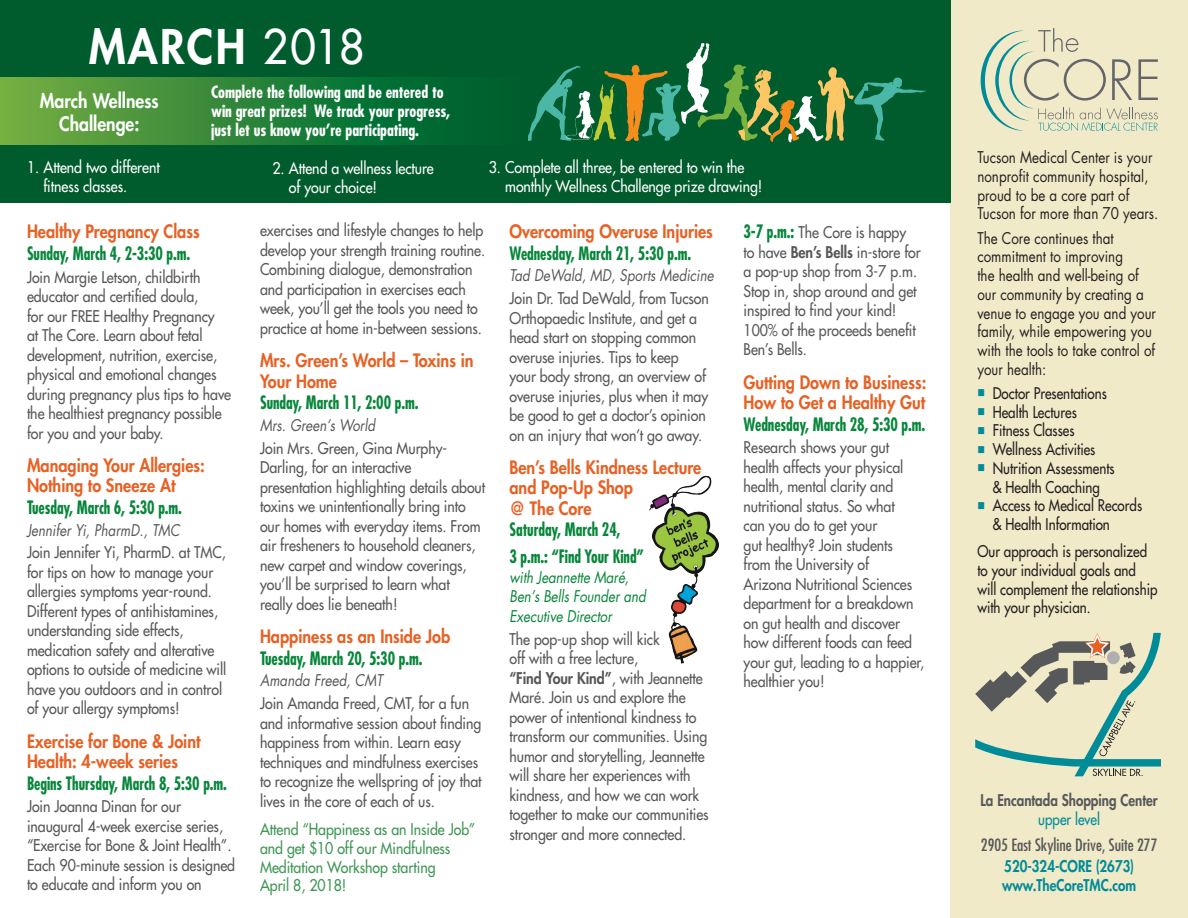
<style>
.page{position:relative;width:1188px;height:918px;background:#fff}
.page>*{position:absolute;margin:0;border:0;box-sizing:border-box;transform-origin:0 0}
.t1{font:800 46.5px "Futura";letter-spacing:.05em;color:#fff;scale:.95 1}
.Highlight_Bold_Descr{font:800 19.5px/22.5px "Futura";color:#fff;text-align:center;scale:.9 1}
.Highlight_Bold_Descr-2{font:800 18px/20.2px "Futura";color:#e86124;scale:.9 1}
.Event_Time{font:700 condensed 18px "Futura";letter-spacing:-.005em;color:#08863b;scale:.85 1}
.Description_of_Class{font:700 condensed 16.5px/18.8px "Futura";letter-spacing:-.005em;color:#fff;scale:.96 1}
.t2{font:condensed 16.5px "Futura";color:#57585a}
.Description_of_Class-2{font:15.75px/19.5px "Futura";letter-spacing:-.005em;color:#57585a;scale:.9 1}
.t3{font:15.75px/18.8px "Futura";color:#231f20;scale:.85 1}
.t4{font:15.75px/18.8px "Futura";color:#231f20;scale:.85 1}
.Description_of_Class-3{font:15.75px/18.8px "Futura";letter-spacing:-.005em;color:#fff;scale:.9 1}
.Description_of_Class-4{font:15.75px/18.8px "Futura";letter-spacing:-.005em;color:#409755;scale:.9 1}
.Presenter_s_NAME{font:italic 15.75px "Futura";color:#57585a;scale:.85 1}
.Event_Time-2{font:italic 15.75px/19.5px "Futura";letter-spacing:-.005em;color:#08863b;scale:.85 1}
.t5{font:800 15.75px/18.8px "Futura";color:#008b98;scale:.85 1}
.t6{font:800 15.75px/18.8px "Futura";color:#57585a;text-align:center;scale:.85 1}
.s1{font-weight:400}
.s2{font-weight:800}
.s3{font-weight:700;font-stretch:condensed;font-size:18px;color:#08863b}
.s4{color:#008b98}
.s5{font-weight:400;color:#008b98}
</style>
<div class="page">
<div style="left:950px;top:0;width:238px;height:918px;background:#f1eac8"></div>
<svg style="left:975px;top:633px;width:186px;height:143px"></svg>
<svg style="left:981px;top:28px;width:177px;height:103px"></svg>
<div style="left:0;top:0;width:950px;height:202px;background:#005b2d"></div>
<svg style="left:528px;top:43px;width:398px;height:99px"></svg>
<svg style="left:0;top:78px;width:453px;height:67px"></svg>
<img style="left:649px;top:475px;width:70px;height:189px">
<p class="t1" style="left:89px;top:17px;width:292px">MARCH <span class="s1">2018</span></p>
<p class="Highlight_Bold_Descr" style="left:40px;top:90px;width:134px">March Wellness<br>Challenge:</p>
<p class="Description_of_Class" style="left:211px;top:83px;width:251px">Complete the following and be entered to win great prizes! We track your progress, just let us know you’re participating.</p>
<p class="Description_of_Class-3" style="left:44px;top:158px;width:131px;text-indent:-16px">1. Attend two different fitness classes.</p>
<p class="Description_of_Class-3" style="left:289px;top:159px;width:163px;text-indent:-16px">2. Attend a wellness lecture of your choice!</p>
<p class="Description_of_Class-3" style="left:505px;top:158px;width:287px;text-indent:-16px">3. Complete all three, be entered to win the monthly Wellness Challenge prize drawing!</p>
<p class="Highlight_Bold_Descr-2" style="left:27px;top:221px;width:193px">Healthy Pregnancy Class</p>
<p class="Event_Time" style="left:27px;top:242px;width:194px">Sunday, March 4, 2-3:30 p.m.</p>
<p class="Description_of_Class-2" style="left:27px;top:267px;width:228px">Join Margie Letson, childbirth educator and certified doula,<br>for our FREE Healthy Pregnancy<br>at The Core. Learn about fetal development, nutrition, exercise, physical and emotional changes during pregnancy plus tips to have the healthiest pregnancy possible for you and your baby.</p>
<p class="Highlight_Bold_Descr-2" style="left:27px;top:455px;width:199px">Managing Your Allergies:<br>Nothing to Sneeze At</p>
<p class="Event_Time" style="left:27px;top:496px;width:184px">Tuesday, March 6, 5:30 p.m.</p>
<p class="Presenter_s_NAME" style="left:27px;top:520px;width:181px">Jennifer Yi, PharmD., TMC</p>
<p class="Description_of_Class-2" style="left:27px;top:543px;width:223px">Join Jennifer Yi, PharmD. at TMC, for tips on how to manage your allergies symptoms year-round.<br>Different types of antihistamines, understanding side effects, medication safety and alterative options to outside of medicine will have you outdoors and in control of your allergy symptoms!</p>
<p class="Highlight_Bold_Descr-2" style="left:27px;top:731px;width:194px">Exercise for Bone &amp; Joint<br>Health: 4-week series</p>
<p class="Event_Time" style="left:27px;top:772px;width:237px">Begins Thursday, March 8, 5:30 p.m.</p>
<p class="Description_of_Class-2" style="left:27px;top:797px;width:233px">Join Joanna Dinan for our inaugural 4-week exercise series, “Exercise for Bone &amp; Joint Health”.<br>Each 90-minute session is designed to educate and inform you on</p>
<p class="Description_of_Class-2" style="left:260px;top:221px;width:252px">exercises and lifestyle changes to help develop your strength training routine.<br>Combining dialogue, demonstration and participation in exercises each week, you’ll get the tools you need to practice at home in-between sessions.</p>
<p class="Highlight_Bold_Descr-2" style="left:260px;top:351px;width:239px">Mrs. Green’s World – Toxins in<br>Your Home</p>
<p class="Event_Time" style="left:260px;top:391px;width:188px">Sunday, March 11, 2:00 p.m.</p>
<p class="Presenter_s_NAME" style="left:260px;top:415px;width:137px">Mrs. Green’s World</p>
<p class="Description_of_Class-2" style="left:260px;top:438px;width:252px">Join Mrs. Green, Gina Murphy-Darling, for an interactive presentation highlighting details about toxins we unintentionally bring into our homes with everyday items. From air fresheners to household cleaners, new carpet and window coverings, you’ll be surprised to learn what really does lie beneath!</p>
<p class="Highlight_Bold_Descr-2" style="left:260px;top:626px;width:213px">Happiness as an Inside Job</p>
<p class="Event_Time" style="left:260px;top:647px;width:193px">Tuesday, March 20, 5:30 p.m.</p>
<p class="Presenter_s_NAME" style="left:260px;top:671px;width:146px">Amanda Freed, CMT</p>
<p class="Description_of_Class-2" style="left:260px;top:694px;width:248px">Join Amanda Freed, CMT, for a fun and informative session about finding happiness from within. Learn easy techniques and mindfulness exercises to recognize the wellspring of joy that lives in the core of each of us.</p>
<p class="Description_of_Class-4" style="left:260px;top:820px;width:241px">Attend “Happiness as an Inside Job” and get $10 off our Mindfulness<br>Meditation Workshop starting<br>April 8, 2018!</p>
<p class="Highlight_Bold_Descr-2" style="left:509px;top:221px;width:228px">Overcoming Overuse Injuries</p>
<p class="Event_Time" style="left:509px;top:242px;width:215px">Wednesday, March 21, 5:30 p.m.</p>
<p class="Presenter_s_NAME" style="left:509px;top:266px;width:242px">Tad DeWald, MD, Sports Medicine</p>
<p class="Description_of_Class-2" style="left:509px;top:289px;width:223px">Join Dr. Tad DeWald, from Tucson<br>Orthopaedic Institute, and get a head start on stopping common overuse injuries. Tips to keep your body strong, an overview of overuse injuries, plus when it may be good to get a doctor’s opinion on an injury that won’t go away.</p>
<p class="Highlight_Bold_Descr-2" style="left:509px;top:457px;width:215px">Ben’s Bells Kindness Lecture and Pop-Up Shop<br>@ The Core</p>
<p class="Event_Time" style="left:509px;top:518px;width:132px">Saturday, March 24,</p>
<p class="Event_Time" style="left:509px;top:545px;width:160px">3 p.m.: “Find Your Kind”</p>
<p class="Event_Time-2" style="left:509px;top:567px;width:162px">with Jeannette Maré,<br>Ben’s Bells Founder and<br>Executive Director</p>
<p class="Description_of_Class-2" style="left:509px;top:629px;width:223px">The pop-up shop will kick<br>off with a free lecture,<br><span class="s2">“Find Your Kind”</span>, with Jeannette<br>Maré. Join us and explore the power of intentional kindness to transform our communities. Using humor and storytelling, Jeannette will share her experiences with kindness, and how we can work together to make our communities stronger and more connected.</p>
<p class="Description_of_Class-2" style="left:744px;top:223px;width:198px"><span class="s3">3-7 p.m.:</span> The Core is happy to have <span class="s2">Ben’s Bells</span> in-store for a pop-up shop from 3-7 p.m.<br>Stop in, shop around and get inspired to find your kind!<br>100% of the proceeds benefit<br>Ben’s Bells.</p>
<p class="Highlight_Bold_Descr-2" style="left:744px;top:372px;width:205px">Gutting Down to Business:<br>How to Get a Healthy Gut</p>
<p class="Event_Time" style="left:744px;top:413px;width:215px">Wednesday, March 28, 5:30 p.m.</p>
<p class="Description_of_Class-2" style="left:744px;top:438px;width:202px">Research shows your gut health affects your physical health, mental clarity and nutritional status. So what<br>can you do to get your<br>gut healthy? Join students<br>from the University of<br>Arizona Nutritional Sciences department for a breakdown on gut health and discover how different foods can feed your gut, leading to a happier, healthier you!</p>
<p class="t3" style="left:977px;top:148px;width:214px">Tucson Medical Center is your nonprofit community hospital, proud to be a core part of<br>Tucson for more than 70 years.</p>
<p class="t3" style="left:977px;top:229px;width:212px">The Core continues that commitment to improving<br>the health and well-being of our community by creating a venue to engage you and your family, while empowering you with the tools to take control of your health:</p>
<p class="t4" style="left:977px;top:384px;width:154px"><span class="s4">■</span> Doctor Presentations</p>
<p class="t4" style="left:977px;top:403px;width:119px"><span class="s4">■</span> Health Lectures</p>
<p class="t4" style="left:977px;top:421px;width:116px"><span class="s4">■</span> Fitness Classes</p>
<p class="t4" style="left:977px;top:440px;width:140px"><span class="s4">■</span> Wellness Activities</p>
<p class="t4" style="left:977px;top:459px;width:163px;text-align:center"><span class="s4">■</span> Nutrition Assessments &amp; Health Coaching</p>
<p class="t4" style="left:992px;top:496px;width:178px;text-indent:-15px"><span class="s4">■</span> Access to Medical Records &amp; Health Information</p>
<p class="t4" style="left:977px;top:542px;width:213px">Our approach is personalized to your individual goals and will complement the relationship with your physician.</p>
<p class="t6" style="left:981px;top:791px;width:210px">La Encantada Shopping Center <span class="s5">upper level</span></p>
<p class="t2" style="left:981px;top:835px;width:178px">2905 East Skyline Drive, Suite 277</p>
<p class="t5" style="left:1002px;top:857px;width:160px">520-324-CORE (2673) www.TheCoreTMC.com</p>
</div>
